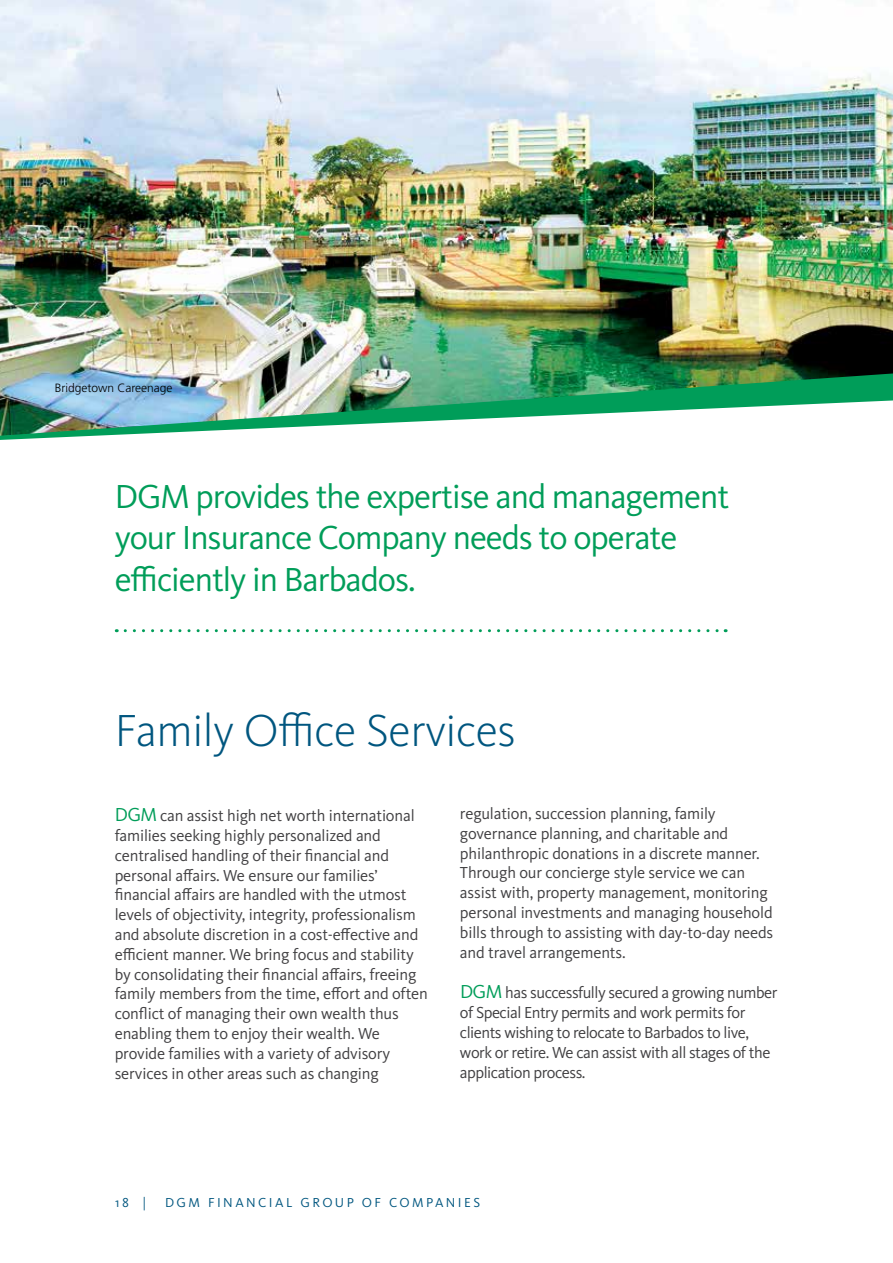
<style>
.page{position:relative;width:893px;height:1263px;background:#fff}
.page>*{position:absolute;margin:0;border:0;box-sizing:border-box;transform-origin:0 0}
.t1{font:300 46.5px "Kievit OT";letter-spacing:-.01em;color:#00567f}
.t2{font:34.5px/41.4px "Kievit OT";letter-spacing:-.03em;color:#009d59}
.t3{font:16.5px/19.8px "Kievit OT";letter-spacing:-.01em;color:#414042}
.t4{font:16.5px/19.8px "Kievit OT";letter-spacing:-.03em;color:#414042}
.t5{font:13.5px "Kievit OT";letter-spacing:.18em;color:#00567f}
.t6{font:300 12px "Frutiger LT Std";color:#000}
.s1{font-size:19.5px;color:#009d59}
</style>
<div class="page">
<svg style="left:125px;top:629px;width:601px;height:3px"></svg>
<img style="left:0;top:0;width:893px;height:373px">
<img style="left:0;top:373px;width:893px;height:67px">
<p class="t6" style="left:55px;top:381px;width:119px">Bridgetown Careenage</p>
<h2 class="t2" style="left:115px;top:475px;width:616px">DGM provides the expertise and management your Insurance Company needs to operate efficiently in Barbados.</h2>
<h1 class="t1" style="left:115px;top:702px;width:402px">Family Office Services</h1>
<p class="t3" style="left:115px;top:806px;width:315px"><span class="s1">DGM</span> can assist high net worth international families seeking highly personalized and centralised handling of their financial and personal affairs. We ensure our families’ financial affairs are handled with the utmost levels of objectivity, integrity, professionalism and absolute discretion in a cost-effective and efficient manner. We bring focus and stability by consolidating their financial affairs, freeing family members from the time, effort and often conflict of managing their own wealth thus enabling them to enjoy their wealth. We provide families with a variety of advisory services in other areas such as changing</p>
<p class="t3" style="left:460px;top:803px;width:315px">regulation, succession planning, family governance planning, and charitable and philanthropic donations in a discrete manner.<br>Through our concierge style service we can assist with, property management, monitoring personal investments and managing household bills through to assisting with day-to-day needs and travel arrangements.</p>
<p class="t4" style="left:460px;top:983px;width:319px"><span class="s1">DGM</span> has successfully secured a growing number of Special Entry permits and work permits for clients wishing to relocate to Barbados to live, work or retire. We can assist with all stages of the application process.</p>
<p class="t5" style="left:115px;top:1194px;width:32px">18 |</p>
<p class="t5" style="left:165px;top:1194px;width:70px">DGM FINANC</p>
<p class="t5" style="left:269px;top:1194px;width:76px">IAL GROUP</p>
<p class="t5" style="left:362px;top:1194px;width:75px">OF COMPAN</p>
<p class="t5" style="left:458px;top:1194px;width:15px">IES</p>
</div>
